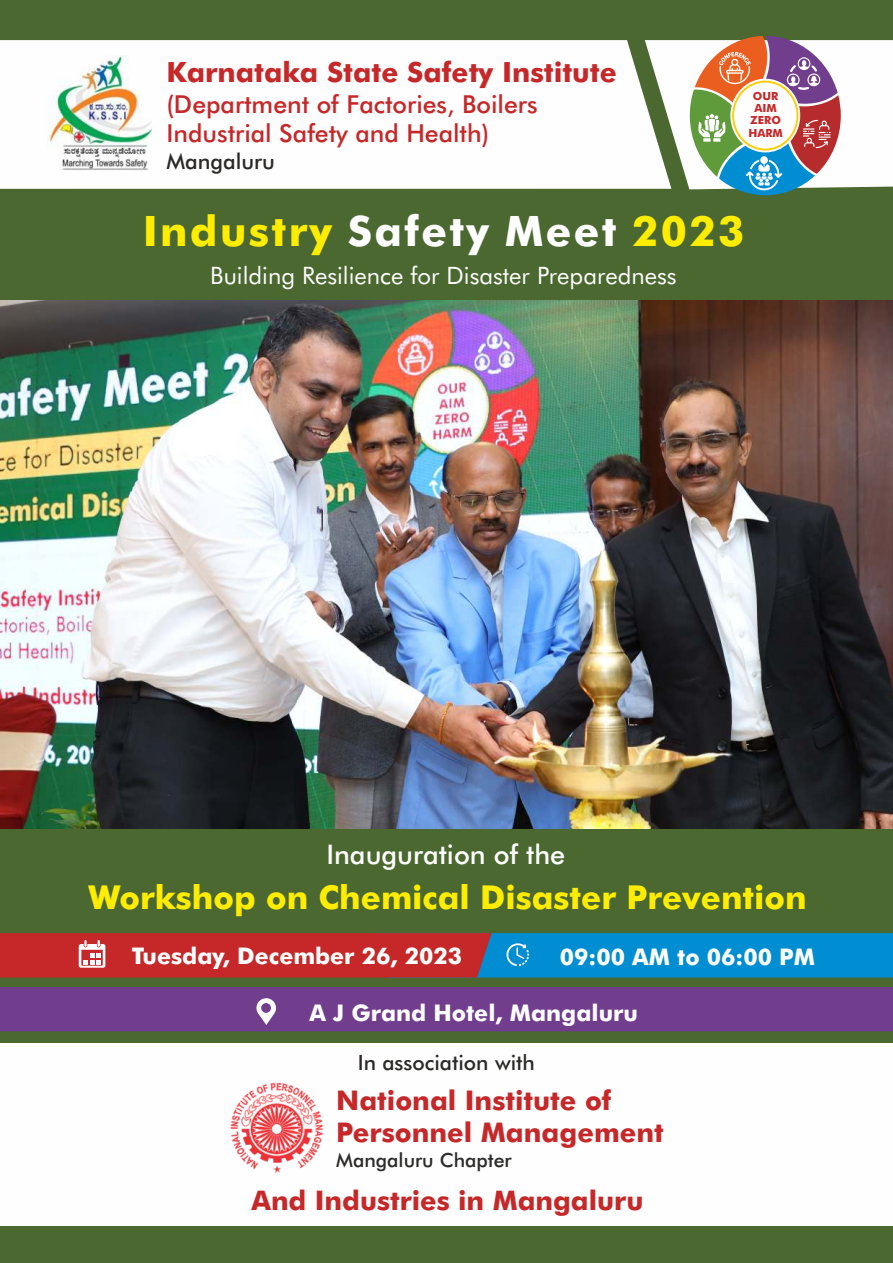
<style>
.page{position:relative;width:893px;height:1263px;background:#4a682f}
.page>*{position:absolute;margin:0;border:0;box-sizing:border-box;transform-origin:0 0}
.t1{font:700 42px "Futura BT";letter-spacing:.055em;color:#ffed00}
.t2{font:700 33px "Futura BT";color:#ffed00}
.t3{font:700 27.9px "Futura BT";color:#c62829}
.t4{font:700 27.15px/32.5px "Futura BT";color:#c62829}
.t5{font:700 27px "Futura BT";color:#c62829}
.t6{font:500 27px "Futura BT";color:#fefefe}
.t7{font:500 24.75px/29.7px "Futura BT";color:#c62829}
.t8{font:24px "Futura BT";color:#fefefe}
.t9{font:700 22.95px "Futura BT";color:#fefefe}
.t10{font:500 21.75px "Futura BT";color:#2b2a29}
.t11{font:500 21px "Futura BT";color:#2b2a29}
.t12{font:500 19.5px "Futura BT";color:#2b2a29}
.t13{font:700 11.25px/12.1px "Futura BT";color:#c62829;text-align:center}
.s1{color:#fefefe}
</style>
<div class="page">
<img style="left:0;top:300px;width:893px;height:528px">
<div style="left:0;top:987px;width:893px;height:44px;background:#713d8d"></div>
<div style="left:0;top:40px;width:645px;height:149px;background:#fefefe"></div>
<svg style="left:645px;top:36px;width:248px;height:159px;background:#bebbb3"></svg>
<img style="left:48px;top:55px;width:109px;height:119px">
<svg style="left:0;top:933px;width:893px;height:44px;background:#6c5878"></svg>
<div style="left:0;top:1043px;width:893px;height:183px;background:#fefefe"></div>
<img style="left:230px;top:1083px;width:93px;height:90px">
<p class="t3" style="left:166px;top:61px;width:452px">Karnataka State Safety Institute</p>
<p class="t7" style="left:166px;top:91px;width:373px">(Department of Factories, Boilers<br>Industrial Safety and Health)</p>
<p class="t10" style="left:166px;top:153px;width:110px">Mangaluru</p>
<p class="t13" style="left:748px;top:91px;width:36px">OUR<br>AIM<br>ZERO<br>HARM</p>
<h1 class="t1" style="left:143px;top:214px;width:603px">Industry <span class="s1">Safety Meet</span> 2023</h1>
<p class="t8" style="left:210px;top:266px;width:468px">Building Resilience for Disaster Preparedness</p>
<p class="t6" style="left:326px;top:843px;width:240px">Inauguration of the</p>
<h2 class="t2" style="left:89px;top:884px;width:719px">Workshop on Chemical Disaster Prevention</h2>
<p class="t9" style="left:132px;top:947px;width:332px">Tuesday, December 26, 2023</p>
<p class="t9" style="left:560px;top:948px;width:257px">09:00 AM to 06:00 PM</p>
<p class="t9" style="left:309px;top:1003px;width:330px">A J Grand Hotel, Mangaluru</p>
<p class="t11" style="left:358px;top:1054px;width:179px">In association with</p>
<p class="t4" style="left:336px;top:1086px;width:329px">National Institute of<br>Personnel Management</p>
<p class="t12" style="left:336px;top:1152px;width:177px">Mangaluru Chapter</p>
<p class="t5" style="left:251px;top:1190px;width:393px">And Industries in Mangaluru</p>
</div>
